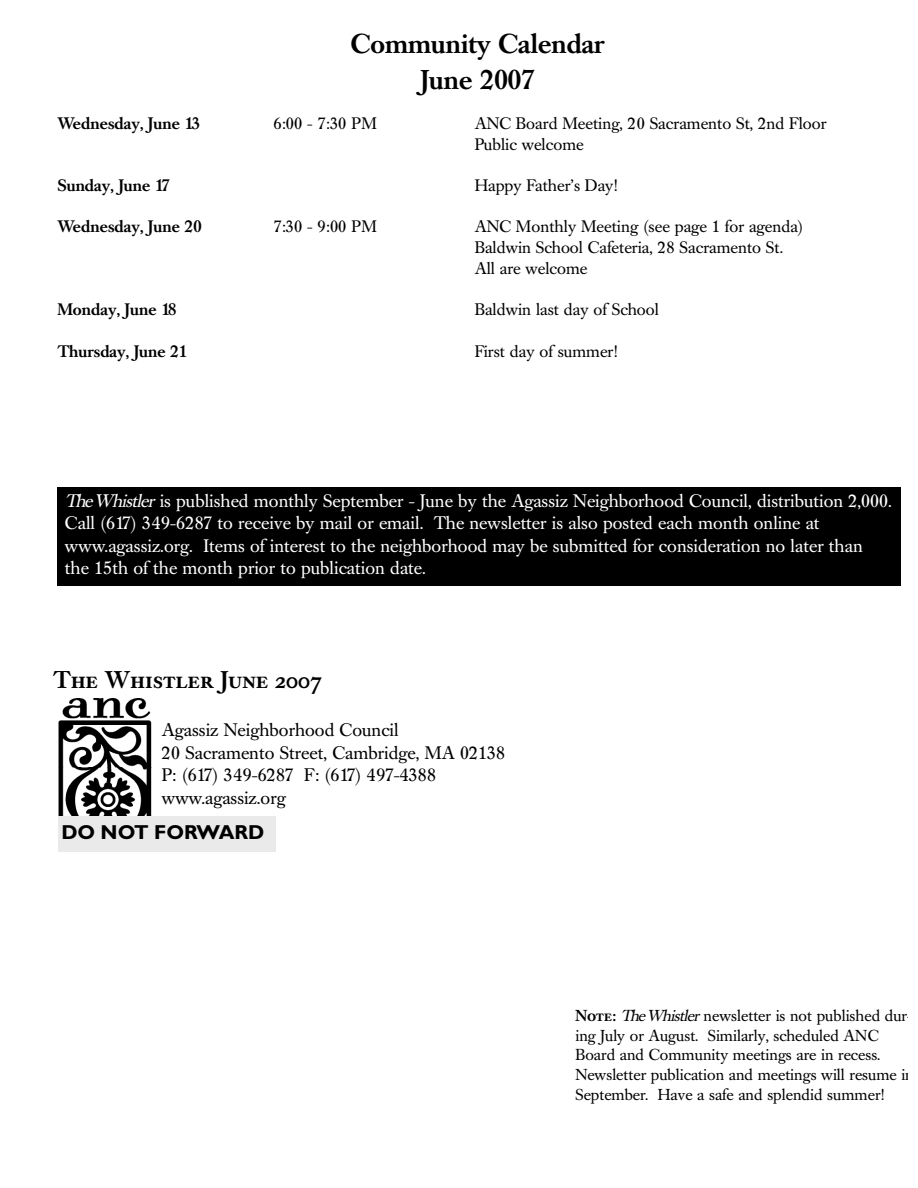
<style>
.page{position:relative;width:918px;height:1188px;background:#fff}
.page>*{position:absolute;margin:0;border:0;box-sizing:border-box;transform-origin:0 0}
.t1{font:500 27px/36px "Caslon Book BE";color:#000;text-align:center}
.t2{font:24px "Caslon Book BE Medium SC";color:#000}
.t3{font:700 20.25px "Gill Sans";color:#000}
.t4{font:18px/22.5px "Caslon Book BE";color:#fff}
.t5{font:18px/22.5px "Caslon Book BE";color:#000}
.t6{font:16.5px/20.7px "Caslon Book BE";color:#000}
.t7{font:500 16.5px "Caslon Book BE";color:#000}
.t8{font:15.75px/19.6px "Caslon Book BE";color:#000}
.s1{font-style:italic}
.s2{font-family:"Caslon Book BE Medium SC"}
</style>
<div class="page">
<div style="left:57px;top:487px;width:844px;height:99px;background:#000"></div>
<img style="left:58px;top:698px;width:94px;height:69px">
<img style="left:58px;top:767px;width:94px;height:49px">
<div style="left:58px;top:816px;width:218px;height:36px;background:#eaeaea"></div>
<h1 class="t1" style="left:351px;top:28px;width:255px">Community Calendar<br>June 2007</h1>
<p class="t7" style="left:57px;top:117px;width:144px">Wednesday, June 13</p>
<p class="t6" style="left:273px;top:115px;width:105px">6:00 - 7:30 PM</p>
<p class="t7" style="left:57px;top:179px;width:114px">Sunday, June 17</p>
<p class="t7" style="left:57px;top:220px;width:146px">Wednesday, June 20</p>
<p class="t6" style="left:273px;top:218px;width:105px">7:30 - 9:00 PM</p>
<p class="t7" style="left:57px;top:303px;width:121px">Monday, June 18</p>
<p class="t7" style="left:57px;top:344px;width:131px">Thursday, June 21</p>
<p class="t6" style="left:475px;top:115px;width:354px">ANC Board Meeting, 20 Sacramento St, 2nd Floor<br>Public welcome</p>
<p class="t6" style="left:475px;top:177px;width:145px">Happy Father’s Day!</p>
<p class="t6" style="left:475px;top:218px;width:330px">ANC Monthly Meeting (see page 1 for agenda)<br>Baldwin School Cafeteria, 28 Sacramento St.<br>All are welcome</p>
<p class="t6" style="left:475px;top:301px;width:186px">Baldwin last day of School</p>
<p class="t6" style="left:475px;top:342px;width:144px">First day of summer!</p>
<p class="t4" style="left:65px;top:491px;width:829px"><span class="s1">TheWhistler</span>is published monthly September - June by the Agassiz Neighborhood Council, distribution 2,000.<br>Call (617) 349-6287 to receive by mail or email. The newsletter is also posted each month online at www.agassiz.org. Items of interest to the neighborhood may be submitted for consideration no later than<br>the 15th of the month prior to publication date.</p>
<h2 class="t2" style="left:53px;top:670px;width:271px">The Whistler June 2007</h2>
<p class="t5" style="left:162px;top:721px;width:345px">Agassiz Neighborhood Council<br>20 Sacramento Street, Cambridge, MA 02138<br>P: (617) 349-6287 F: (617) 497-4388 www.agassiz.org</p>
<p class="t3" style="left:61px;top:826px;width:205px">DO NOT FORWARD</p>
<p class="t8" style="left:575px;top:1008px;width:340px"><span class="s2">Note:</span> <span class="s1">TheWhistler</span>newsletter is not published dur&shy;ing July or August. Similarly, scheduled ANC Board and Community meetings are in recess.<br>Newsletter publication and meetings will resume in September. Have a safe and splendid summer!</p>
</div>
